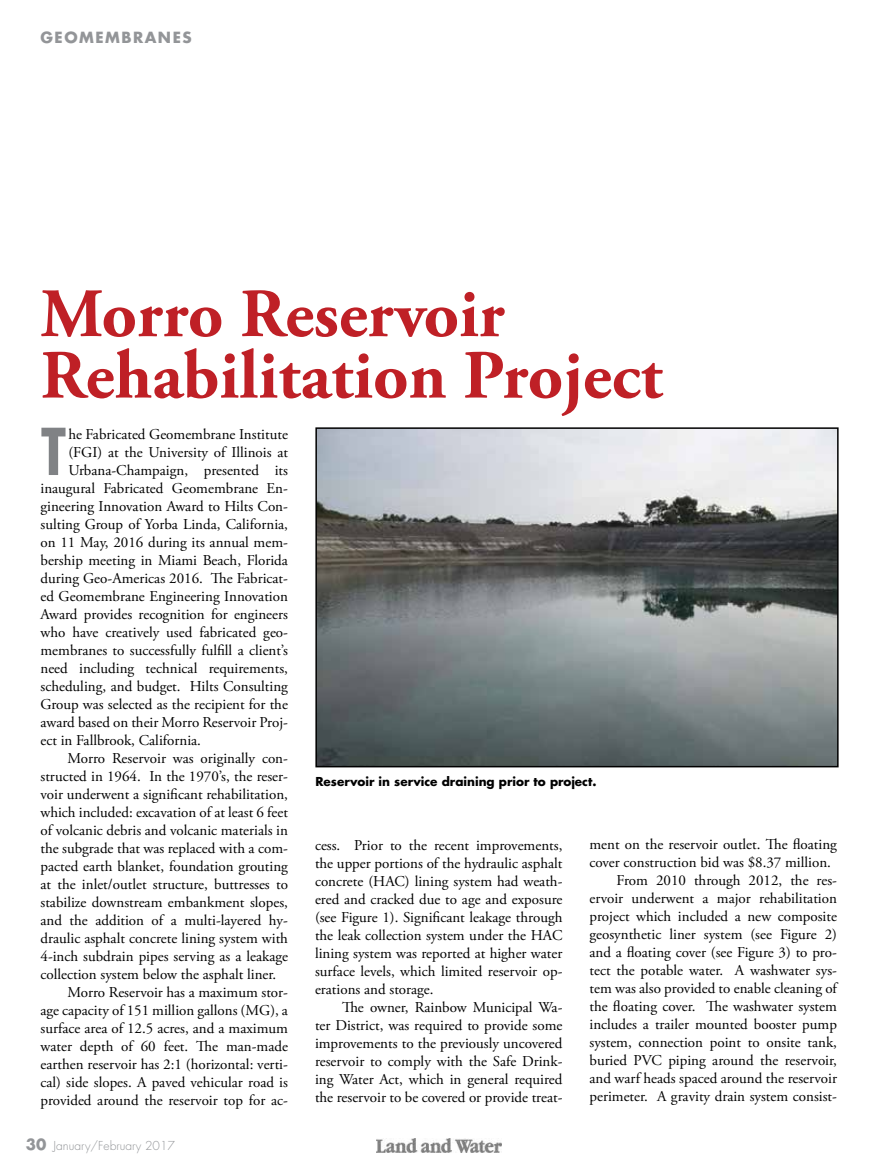
<style>
.page{position:relative;width:891px;height:1175px;background:#fff}
.page>*{position:absolute;margin:0;border:0;box-sizing:border-box;transform-origin:0 0}
.t1{font:700 69px/61.5px "Adobe Garamond Pro";color:#bf2026}
.t2{font:700 condensed 62.7px "Futura";color:#808285}
.t3{font:15px/18px "Adobe Garamond Pro";color:#000;text-align:justify}
.t4{font:700 15px "Futura";letter-spacing:.1em;color:#939598}
.t5{font:700 12px "Futura";color:#000}
.t6{font:300 12px "Futura";color:#939598}
.s1{font-weight:700;font-size:15px}
</style>
<div class="page">
<img style="left:377px;top:1138px;width:125px;height:14px">
<img style="left:318px;top:430px;width:518px;height:334px">
<div style="left:315px;top:427px;width:524px;height:340px;border:2px solid #000"></div>
<p class="t4" style="left:40px;top:27px;width:153px">geomembranes</p>
<h1 class="t1" style="left:40px;top:285px;width:624px">Morro Reservoir<br>Rehabilitation Project</h1>
<h2 class="t2" style="left:40px;top:411px;width:27px">T</h2>
<p class="t3" style="left:68px;top:426px;width:221px">he Fabricated Geomembrane Institute</p>
<p class="t3" style="left:68px;top:444px;width:221px">(FGI) at the University of Illinois at</p>
<p class="t3" style="left:68px;top:462px;width:221px">Urbana-Champaign, presented its</p>
<p class="t3" style="left:41px;top:480px;width:249px">inaugural Fabricated Geomembrane En-</p>
<p class="t3" style="left:41px;top:498px;width:249px">gineering Innovation Award to Hilts Con-</p>
<p class="t3" style="left:41px;top:516px;width:249px">sulting Group of Yorba Linda, California,</p>
<p class="t3" style="left:41px;top:534px;width:249px">on 11 May, 2016 during its annual mem-</p>
<p class="t3" style="left:41px;top:552px;width:249px">bership meeting in Miami Beach, Florida</p>
<p class="t3" style="left:41px;top:570px;width:249px">during Geo-Americas 2016. The Fabricat-</p>
<p class="t3" style="left:41px;top:588px;width:249px">ed Geomembrane Engineering Innovation</p>
<p class="t3" style="left:41px;top:606px;width:249px">Award provides recognition for engineers</p>
<p class="t3" style="left:41px;top:624px;width:249px">who have creatively used fabricated geo-</p>
<p class="t3" style="left:41px;top:642px;width:249px">membranes to successfully fulfill a client’s</p>
<p class="t3" style="left:41px;top:660px;width:249px">need including technical requirements,</p>
<p class="t3" style="left:41px;top:678px;width:249px">scheduling, and budget. Hilts Consulting</p>
<p class="t3" style="left:41px;top:696px;width:249px">Group was selected as the recipient for the</p>
<p class="t3" style="left:41px;top:714px;width:249px">award based on their Morro Reservoir Proj-</p>
<p class="t3" style="left:41px;top:732px;width:162px">ect in Fallbrook, California.</p>
<p class="t3" style="left:68px;top:750px;width:222px">Morro Reservoir was originally con-</p>
<p class="t3" style="left:41px;top:768px;width:249px">structed in 1964. In the 1970’s, the reser-</p>
<p class="t3" style="left:41px;top:786px;width:249px">voir underwent a significant rehabilitation,</p>
<p class="t3" style="left:41px;top:804px;width:249px">which included: excavation of at least 6 feet</p>
<p class="t3" style="left:41px;top:822px;width:249px">of volcanic debris and volcanic materials in</p>
<p class="t3" style="left:41px;top:840px;width:249px">the subgrade that was replaced with a com-</p>
<p class="t3" style="left:41px;top:858px;width:249px">pacted earth blanket, foundation grouting</p>
<p class="t3" style="left:41px;top:876px;width:249px">at the inlet/outlet structure, buttresses to</p>
<p class="t3" style="left:41px;top:894px;width:249px">stabilize downstream embankment slopes,</p>
<p class="t3" style="left:41px;top:912px;width:249px">and the addition of a multi-layered hy-</p>
<p class="t3" style="left:41px;top:930px;width:249px">draulic asphalt concrete lining system with</p>
<p class="t3" style="left:41px;top:948px;width:249px">4-inch subdrain pipes serving as a leakage</p>
<p class="t3" style="left:41px;top:966px;width:237px">collection system below the asphalt liner.</p>
<p class="t3" style="left:68px;top:984px;width:222px">Morro Reservoir has a maximum stor-</p>
<p class="t3" style="left:41px;top:1002px;width:249px">age capacity of 151 million gallons (MG), a</p>
<p class="t3" style="left:41px;top:1020px;width:249px">surface area of 12.5 acres, and a maximum</p>
<p class="t3" style="left:41px;top:1038px;width:249px">water depth of 60 feet. The man-made</p>
<p class="t3" style="left:41px;top:1056px;width:249px">earthen reservoir has 2:1 (horizontal: verti-</p>
<p class="t3" style="left:41px;top:1074px;width:249px">cal) side slopes. A paved vehicular road is</p>
<p class="t3" style="left:41px;top:1092px;width:249px">provided around the reservoir top for ac-</p>
<p class="t6" style="left:26px;top:1137px;width:151px"><span class="s1">30</span> January/February 2017</p>
<p class="t5" style="left:315px;top:773px;width:283px">Reservoir in service draining prior to project.</p>
<p class="t3" style="left:315px;top:837px;width:249px">cess. Prior to the recent improvements, the upper portions of the hydraulic asphalt concrete (HAC) lining system had weath&shy;ered and cracked due to age and exposure (see Figure 1). Significant leakage through the leak collection system under the HAC lining system was reported at higher water surface levels, which limited reservoir op&shy;erations and storage.</p>
<p class="t3" style="left:315px;top:999px;width:249px;text-indent:27px">The owner, Rainbow Municipal Wa&shy;ter District, was required to provide some improvements to the previously uncovered reservoir to comply with the Safe Drink&shy;ing Water Act, which in general required the reservoir to be covered or provide treat-</p>
<p class="t3" style="left:590px;top:835px;width:249px">ment on the reservoir outlet. The floating</p>
<p class="t3" style="left:590px;top:853px;width:243px">cover construction bid was $8.37 million.</p>
<p class="t3" style="left:617px;top:871px;width:222px">From 2010 through 2012, the res-</p>
<p class="t3" style="left:590px;top:889px;width:249px">ervoir underwent a major rehabilitation</p>
<p class="t3" style="left:590px;top:907px;width:249px">project which included a new composite</p>
<p class="t3" style="left:590px;top:925px;width:249px">geosynthetic liner system (see Figure 2)</p>
<p class="t3" style="left:590px;top:943px;width:249px">and a floating cover (see Figure 3) to pro-</p>
<p class="t3" style="left:590px;top:961px;width:249px">tect the potable water. A washwater sys-</p>
<p class="t3" style="left:590px;top:979px;width:249px">tem was also provided to enable cleaning of</p>
<p class="t3" style="left:590px;top:997px;width:249px">the floating cover. The washwater system</p>
<p class="t3" style="left:590px;top:1015px;width:249px">includes a trailer mounted booster pump</p>
<p class="t3" style="left:590px;top:1033px;width:249px">system, connection point to onsite tank,</p>
<p class="t3" style="left:590px;top:1051px;width:249px">buried PVC piping around the reservoir,</p>
<p class="t3" style="left:590px;top:1069px;width:249px">and warf heads spaced around the reservoir</p>
<p class="t3" style="left:590px;top:1087px;width:249px">perimeter. A gravity drain system consist-</p>
</div>
